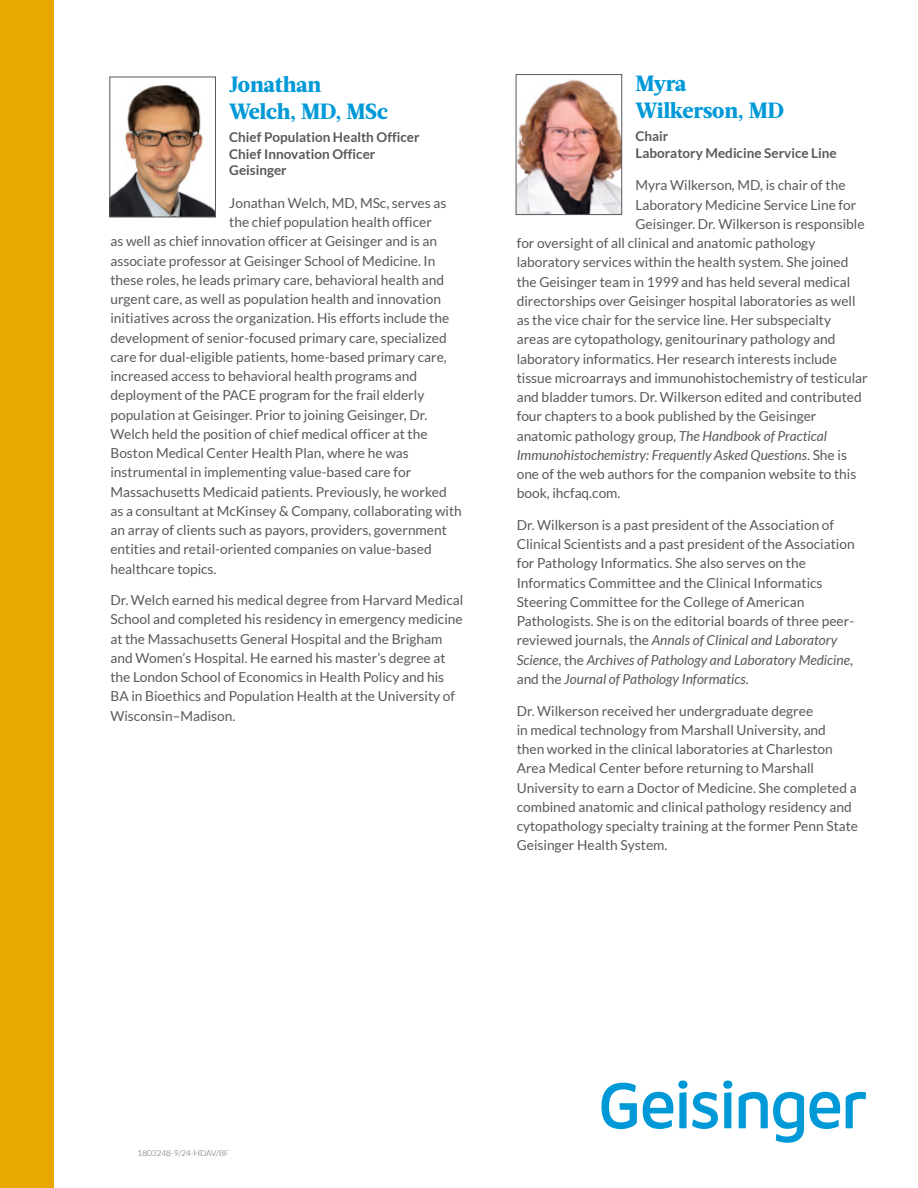
<style>
.page{position:relative;width:918px;height:1188px;background:#fff}
.page>*{position:absolute;margin:0;border:0;box-sizing:border-box;transform-origin:0 0}
.t1{font:800 22.05px/27.5px "Acta";letter-spacing:-.01em;color:#0099d7}
.t2{font:13.8px/19.2px "Lato";color:#58595b}
.t3{font:italic 13.8px "Lato";color:#58595b}
.t4{font:700 13.5px/16.5px "Lato";color:#58595b}
.t5{font:300 8.25px "Lato";color:#58595b}
.s1{font-style:italic}
.s2{font-style:normal}
</style>
<div class="page">
<img style="left:518px;top:79px;width:102px;height:134px">
<div style="left:516px;top:74px;width:106px;height:141px;border:1px solid #58595b"></div>
<svg style="left:601px;top:1080px;width:265px;height:63px"></svg>
<div style="left:0;top:0;width:54px;height:1188px;background:#e9a800"></div>
<img style="left:111px;top:84px;width:103px;height:131px">
<div style="left:109px;top:77px;width:107px;height:140px;border:1px solid #58595b"></div>
<h1 class="t1" style="left:229px;top:71px;width:160px">Jonathan<br>Welch, MD, MSc</h1>
<p class="t4" style="left:229px;top:129px;width:192px">Chief Population Health Officer<br>Chief Innovation Officer<br>Geisinger</p>
<p class="t2" style="left:229px;top:193px;width:219px">Jonathan Welch, MD, MSc, serves as</p>
<p class="t2" style="left:229px;top:212px;width:204px">the chief population health officer</p>
<p class="t2" style="left:110px;top:232px;width:328px">as well as chief innovation officer at Geisinger and is an</p>
<p class="t2" style="left:110px;top:251px;width:327px">associate professor at Geisinger School of Medicine. In</p>
<p class="t2" style="left:110px;top:270px;width:335px">these roles, he leads primary care, behavioral health and</p>
<p class="t2" style="left:110px;top:289px;width:332px">urgent care, as well as population health and innovation</p>
<p class="t2" style="left:110px;top:309px;width:340px">initiatives across the organization. His efforts include the</p>
<p class="t2" style="left:110px;top:328px;width:338px">development of senior-focused primary care, specialized</p>
<p class="t2" style="left:110px;top:347px;width:338px">care for dual-eligible patients, home-based primary care,</p>
<p class="t2" style="left:110px;top:366px;width:308px">increased access to behavioral health programs and</p>
<p class="t2" style="left:110px;top:386px;width:315px">deployment of the PACE program for the frail elderly</p>
<p class="t2" style="left:110px;top:405px;width:318px">population at Geisinger. Prior to joining Geisinger, Dr.</p>
<p class="t2" style="left:110px;top:424px;width:319px">Welch held the position of chief medical officer at the</p>
<p class="t2" style="left:110px;top:443px;width:300px">Boston Medical Center Health Plan, where he was</p>
<p class="t2" style="left:110px;top:463px;width:302px">instrumental in implementing value-based care for</p>
<p class="t2" style="left:110px;top:482px;width:338px">Massachusetts Medicaid patients. Previously, he worked</p>
<p class="t2" style="left:110px;top:501px;width:353px">as a consultant at McKinsey &amp; Company, collaborating with</p>
<p class="t2" style="left:110px;top:520px;width:338px">an array of clients such as payors, providers, government</p>
<p class="t2" style="left:110px;top:540px;width:323px">entities and retail-oriented companies on value-based</p>
<p class="t2" style="left:110px;top:559px;width:108px">healthcare topics.</p>
<p class="t2" style="left:110px;top:591px;width:354px">Dr. Welch earned his medical degree from Harvard Medical School and completed his residency in emergency medicine at the Massachusetts General Hospital and the Brigham and Women’s Hospital. He earned his master’s degree at the London School of Economics in Health Policy and his BA in Bioethics and Population Health at the University of Wisconsin–Madison.</p>
<h1 class="t1" style="left:636px;top:70px;width:150px">Myra<br>Wilkerson, MD</h1>
<p class="t4" style="left:636px;top:128px;width:203px">Chair<br>Laboratory Medicine Service Line</p>
<p class="t2" style="left:636px;top:176px;width:212px">Myra Wilkerson, MD, is chair of the</p>
<p class="t2" style="left:636px;top:195px;width:222px">Laboratory Medicine Service Line for</p>
<p class="t2" style="left:636px;top:214px;width:231px">Geisinger. Dr. Wilkerson is responsible</p>
<p class="t2" style="left:517px;top:233px;width:300px">for oversight of all clinical and anatomic pathology</p>
<p class="t2" style="left:517px;top:253px;width:333px">laboratory services within the health system. She joined</p>
<p class="t2" style="left:517px;top:272px;width:335px">the Geisinger team in 1999 and has held several medical</p>
<p class="t2" style="left:517px;top:291px;width:340px">directorships over Geisinger hospital laboratories as well</p>
<p class="t2" style="left:517px;top:310px;width:316px">as the vice chair for the service line. Her subspecialty</p>
<p class="t2" style="left:517px;top:330px;width:320px">areas are cytopathology, genitourinary pathology and</p>
<p class="t2" style="left:517px;top:349px;width:322px">laboratory informatics. Her research interests include</p>
<p class="t2" style="left:517px;top:368px;width:352px">tissue microarrays and immunohistochemistry of testicular</p>
<p class="t2" style="left:517px;top:387px;width:347px">and bladder tumors. Dr. Wilkerson edited and contributed</p>
<p class="t2" style="left:517px;top:407px;width:301px">four chapters to a book published by the Geisinger</p>
<p class="t2" style="left:517px;top:426px;width:312px">anatomic pathology group, <span class="s1">The Handbook of Practical</span></p>
<p class="t3" style="left:517px;top:447px;width:332px">Immunohistochemistry: Frequently Asked Questions<span class="s2">. She is</span></p>
<p class="t2" style="left:517px;top:464px;width:341px">one of the web authors for the companion website to this</p>
<p class="t2" style="left:517px;top:484px;width:105px">book, ihcfaq.com.</p>
<p class="t2" style="left:517px;top:515px;width:340px">Dr. Wilkerson is a past president of the Association of Clinical Scientists and a past president of the Association for Pathology Informatics. She also serves on the Informatics Committee and the Clinical Informatics Steering Committee for the College of American Pathologists. She is on the editorial boards of three peer&shy;reviewed journals, the <span class="s1">Annals of Clinical and Laboratory Science</span>, the <span class="s1">Archives of Pathology and Laboratory Medicine</span>, and the <span class="s1">Journal of Pathology Informatics</span>.</p>
<p class="t2" style="left:517px;top:701px;width:343px">Dr. Wilkerson received her undergraduate degree<br>in medical technology from Marshall University, and<br>then worked in the clinical laboratories at Charleston Area Medical Center before returning to Marshall University to earn a Doctor of Medicine. She completed a combined anatomic and clinical pathology residency and cytopathology specialty training at the former Penn State Geisinger Health System.</p>
<p class="t5" style="left:138px;top:1148px;width:93px">1803248-9/24-HDAV/BF</p>
</div>
